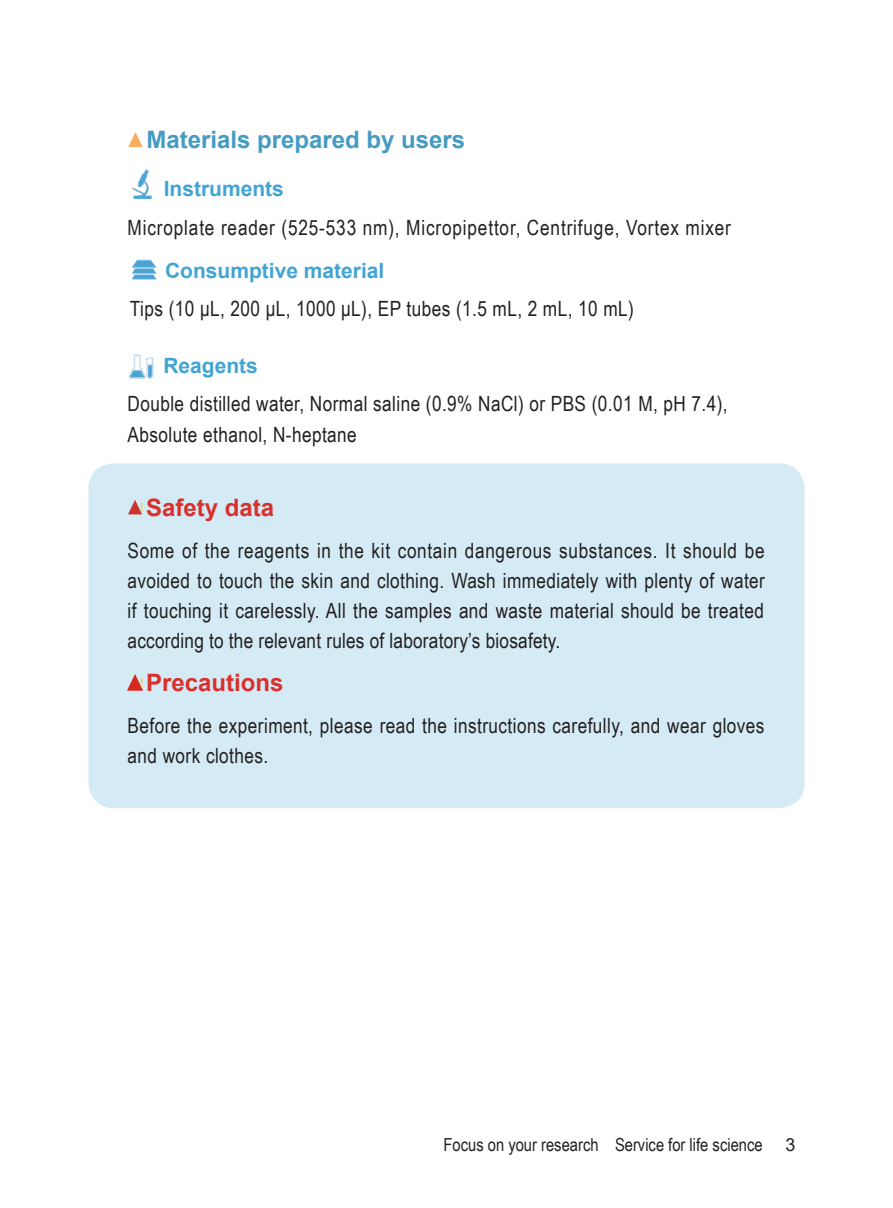
<style>
.page{position:relative;width:893px;height:1208px;background:#fff}
.page>*{position:absolute;margin:0;border:0;box-sizing:border-box;transform-origin:0 0}
.t1{font:700 24px "Arial";color:#469bc3}
.t2{font:700 24px "Arial";color:#da302c}
.t3{font:21px/30px "Arial Narrow";letter-spacing:.02em;color:#231f20}
.t4{font:21px "Arial Narrow";letter-spacing:.04em;color:#231f20}
.t5{font:700 21px "Arial";color:#41a4d2}
.t6{font:18px "Arial Narrow";color:#231f20}
.t7{font:18px "Arial";color:#231f20}
.t8{font:12px "Adobe Heiti Std";color:#f2d13e}
</style>
<div class="page">
<img style="left:132px;top:170px;width:20px;height:28px">
<svg style="left:128px;top:132px;width:15px;height:15px"></svg>
<img style="left:131px;top:259px;width:26px;height:21px">
<div style="left:88px;top:463px;width:716px;height:345px;background:#d4ebf5;border-radius:26px"></div>
<svg style="left:128px;top:500px;width:14px;height:14px"></svg>
<svg style="left:127px;top:674px;width:16px;height:16px"></svg>
<img style="left:129px;top:354px;width:25px;height:25px">
<p class="t1" style="left:146px;top:123px;width:320px">Materials prepared by users</p>
<p class="t5" style="left:164px;top:174px;width:122px">Instruments</p>
<p class="t4" style="left:128px;top:212px;width:605px">Microplate reader (525-533 nm), Micropipettor, Centrifuge, Vortex mixer</p>
<p class="t5" style="left:165px;top:255px;width:221px">Consumptive material</p>
<p class="t3" style="left:130px;top:293px;width:506px">Tips (10 μL, 200 μL, 1000 μL), EP tubes (1.5 mL, 2 mL, 10 mL)</p>
<p class="t5" style="left:163px;top:351px;width:96px">Reagents</p>
<p class="t3" style="left:128px;top:388px;width:602px">Double distilled water, Normal saline (0.9% NaCl) or PBS (0.01 M, pH 7.4),<br>Absolute ethanol, N-heptane</p>
<p class="t2" style="left:146px;top:490px;width:130px">Safety data</p>
<p class="t8" style="left:133px;top:501px;width:13px">！</p>
<p class="t3" style="left:128px;top:534px;width:639px;text-align:justify">Some of the reagents in the kit contain dangerous substances. It should be avoided to touch the skin and clothing. Wash immediately with plenty of water if touching it carelessly. All the samples and waste material should be treated according to the relevant rules of laboratory’s biosafety.</p>
<p class="t2" style="left:146px;top:665px;width:139px">Precautions</p>
<p class="t8" style="left:133px;top:677px;width:13px">！</p>
<p class="t3" style="left:128px;top:710px;width:638px">Before the experiment, please read the instructions carefully, and wear gloves and work clothes.</p>
<p class="t6" style="left:443px;top:1131px;width:321px">Focus on your research Service for life science</p>
<p class="t7" style="left:785px;top:1132px;width:12px">3</p>
</div>
